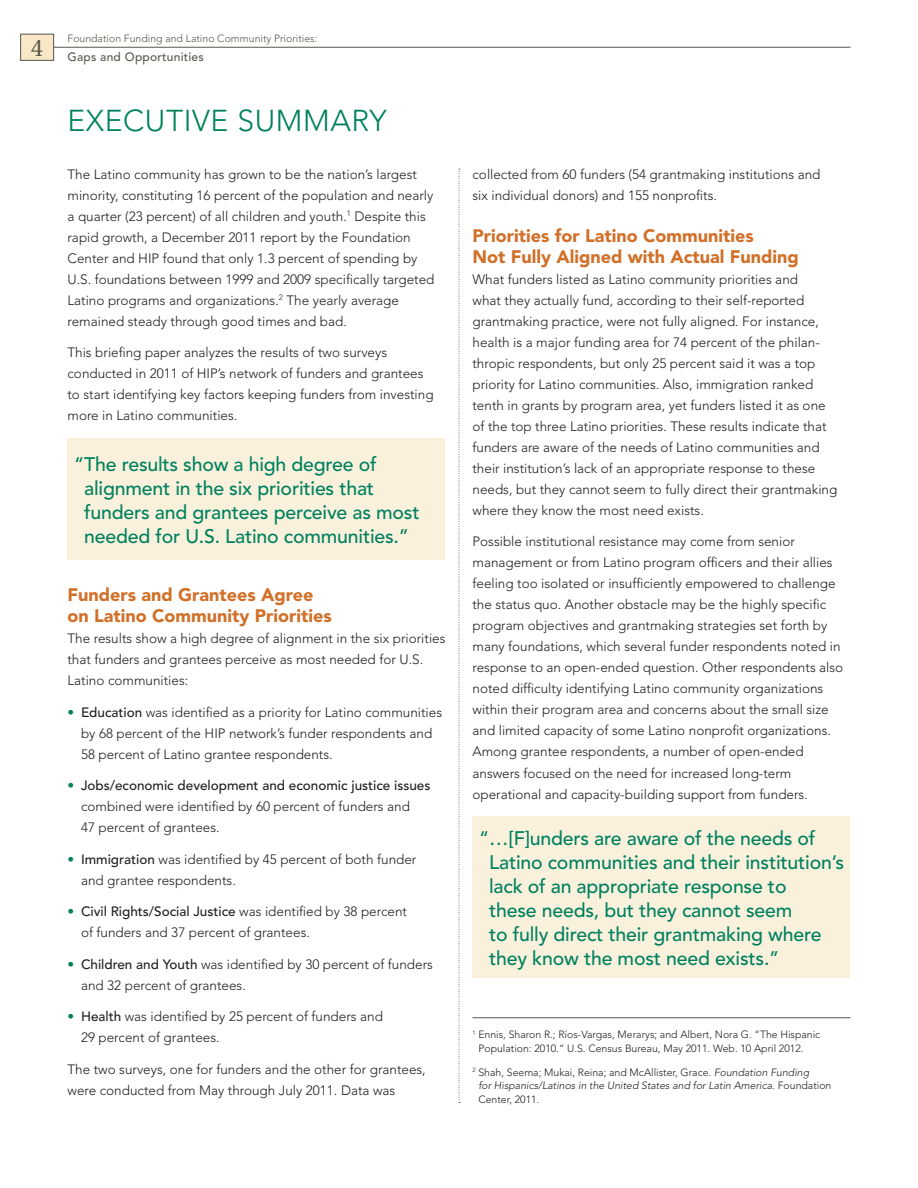
<style>
.page{position:relative;width:918px;height:1188px;background:#fff}
.page>*{position:absolute;margin:0;border:0;box-sizing:border-box;transform-origin:0 0}
.t1{font:300 30px "Avenir";letter-spacing:.02em;color:#00815e}
.t2{font:500 19.5px/24px "Avenir";letter-spacing:-.01em;color:#00815e}
.t3{font:900 18px/21px "Avenir";color:#d17028}
.t4{font:300 13.5px/21px "Avenir";color:#231f20}
.t5{font:500 12px "Avenir";letter-spacing:.02em;color:#58574a}
.t6{font:italic 300 10.5px/13.5px "Avenir";color:#231f20}
.t7{font:300 10.5px/13.5px "Avenir";color:#231f20}
.t8{font:300 10.5px "Avenir";color:#58574a}
.s1{color:#00815e}
.s2{font-weight:500}
.s3{font-style:normal}
</style>
<div class="page">
<hr style="left:54px;top:47px;width:796px;height:1px;background:#58574a">
<div style="left:20px;top:34px;width:34px;height:27px;background:#f8e8c8;border:1px solid #58574a"></div>
<svg style="left:459px;top:169px;width:1px;height:934px"></svg>
<div style="left:68px;top:438px;width:378px;height:122px;background:#faf1dd"></div>
<div style="left:472px;top:816px;width:378px;height:162px;background:#faf1dd"></div>
<hr style="left:472px;top:1017px;width:378px;height:1px;background:#58574a">
<p class="t8" style="left:68px;top:33px;width:251px">Foundation Funding and Latino Community Priorities:</p>
<p class="t5" style="left:31px;top:50px;width:175px"><sup>4</sup> Gaps and Opportunities</p>
<h1 class="t1" style="left:68px;top:103px;width:321px">EXECUTIVE SUMMARY</h1>
<p class="t4" style="left:68px;top:164px;width:369px">The Latino community has grown to be the nation’s largest minority, constituting 16 percent of the population and nearly a quarter (23 percent) of all children and youth.<sup>1</sup> Despite this rapid growth, a December 2011 report by the Foundation Center and HIP found that only 1.3 percent of spending by U.S. foundations between 1999 and 2009 specifically targeted Latino programs and organizations.<sup>2</sup> The yearly average remained steady through good times and bad.</p>
<p class="t4" style="left:68px;top:342px;width:368px">This briefing paper analyzes the results of two surveys conducted in 2011 of HIP’s network of funders and grantees to start identifying key factors keeping funders from investing more in Latino communities.</p>
<h2 class="t2" style="left:84px;top:452px;width:337px;text-indent:-10px">“The results show a high degree of alignment in the six priorities that funders and grantees perceive as most needed for U.S. Latino communities.”</h2>
<h3 class="t3" style="left:68px;top:584px;width:266px">Funders and Grantees Agree on Latino Community Priorities</h3>
<p class="t4" style="left:68px;top:628px;width:380px">The results show a high degree of alignment in the six priorities that funders and grantees perceive as most needed for U.S.<br>Latino communities:</p>
<p class="t4" style="left:81px;top:702px;width:363px;text-indent:-14px"><span class="s1">•</span> <span class="s2">Education</span> was identified as a priority for Latino communities by 68 percent of the HIP network’s funder respondents and<br>58 percent of Latino grantee respondents.</p>
<p class="t4" style="left:81px;top:775px;width:351px;text-indent:-14px"><span class="s1">•</span> <span class="s2">Jobs/economic development and economic justice issues </span>combined were identified by 60 percent of funders and<br>47 percent of grantees.</p>
<p class="t4" style="left:81px;top:849px;width:337px;text-indent:-14px"><span class="s1">•</span> <span class="s2">Immigration</span> was identified by 45 percent of both funder and grantee respondents.</p>
<p class="t4" style="left:81px;top:901px;width:328px;text-indent:-14px"><span class="s1">•</span> <span class="s2">Civil Rights/Social Justice</span> was identified by 38 percent of funders and 37 percent of grantees.</p>
<p class="t4" style="left:81px;top:954px;width:353px;text-indent:-14px"><span class="s1">•</span> <span class="s2">Children and Youth</span> was identified by 30 percent of funders and 32 percent of grantees.</p>
<p class="t4" style="left:81px;top:1006px;width:303px;text-indent:-14px"><span class="s1">•</span> <span class="s2">Health</span> was identified by 25 percent of funders and<br>29 percent of grantees.</p>
<p class="t4" style="left:68px;top:1059px;width:360px">The two surveys, one for funders and the other for grantees, were conducted from May through July 2011. Data was</p>
<p class="t4" style="left:472px;top:164px;width:349px">collected from 60 funders (54 grantmaking institutions and six individual donors) and 155 nonprofits.</p>
<h3 class="t3" style="left:472px;top:225px;width:328px">Priorities for Latino Communities<br>Not Fully Aligned with Actual Funding</h3>
<p class="t4" style="left:472px;top:269px;width:366px">What funders listed as Latino community priorities and<br>what they actually fund, according to their self-reported grantmaking practice, were not fully aligned. For instance, health is a major funding area for 74 percent of the philan&shy;thropic respondents, but only 25 percent said it was a top priority for Latino communities. Also, immigration ranked tenth in grants by program area, yet funders listed it as one of the top three Latino priorities. These results indicate that funders are aware of the needs of Latino communities and their institution’s lack of an appropriate response to these needs, but they cannot seem to fully direct their grantmaking where they know the most need exists.</p>
<p class="t4" style="left:472px;top:531px;width:372px">Possible institutional resistance may come from senior management or from Latino program officers and their allies feeling too isolated or insufficiently empowered to challenge the status quo. Another obstacle may be the highly specific program objectives and grantmaking strategies set forth by many foundations, which several funder respondents noted in response to an open-ended question. Other respondents also noted difficulty identifying Latino community organizations within their program area and concerns about the small size and limited capacity of some Latino nonprofit organizations.<br>Among grantee respondents, a number of open-ended answers focused on the need for increased long-term operational and capacity-building support from funders.</p>
<h2 class="t2" style="left:489px;top:827px;width:356px;text-indent:-10px">“…[F]unders are aware of the needs of Latino communities and their institution’s lack of an appropriate response to<br>these needs, but they cannot seem<br>to fully direct their grantmaking where they know the most need exists.”</h2>
<p class="t7" style="left:478px;top:1028px;width:343px;text-indent:-6px"><sup>1</sup> Ennis, Sharon R.; Ríos-Vargas, Merarys; and Albert, N ora G. “The Hispanic<br>Population: 2010.” U.S. Census Bureau, May 2011. Web. 10 April 2012.</p>
<p class="t6" style="left:478px;top:1066px;width:355px;text-indent:-6px"><sup>2</sup> <span class="s3">Shah, Seema; Mukai, Reina; and McAllister, Grace.</span> Foundation Funding<br>for Hispanics/Latinos in the United States and for Latin America<span class="s3">. Foundation<br>Center, 2011.</span></p>
</div>
